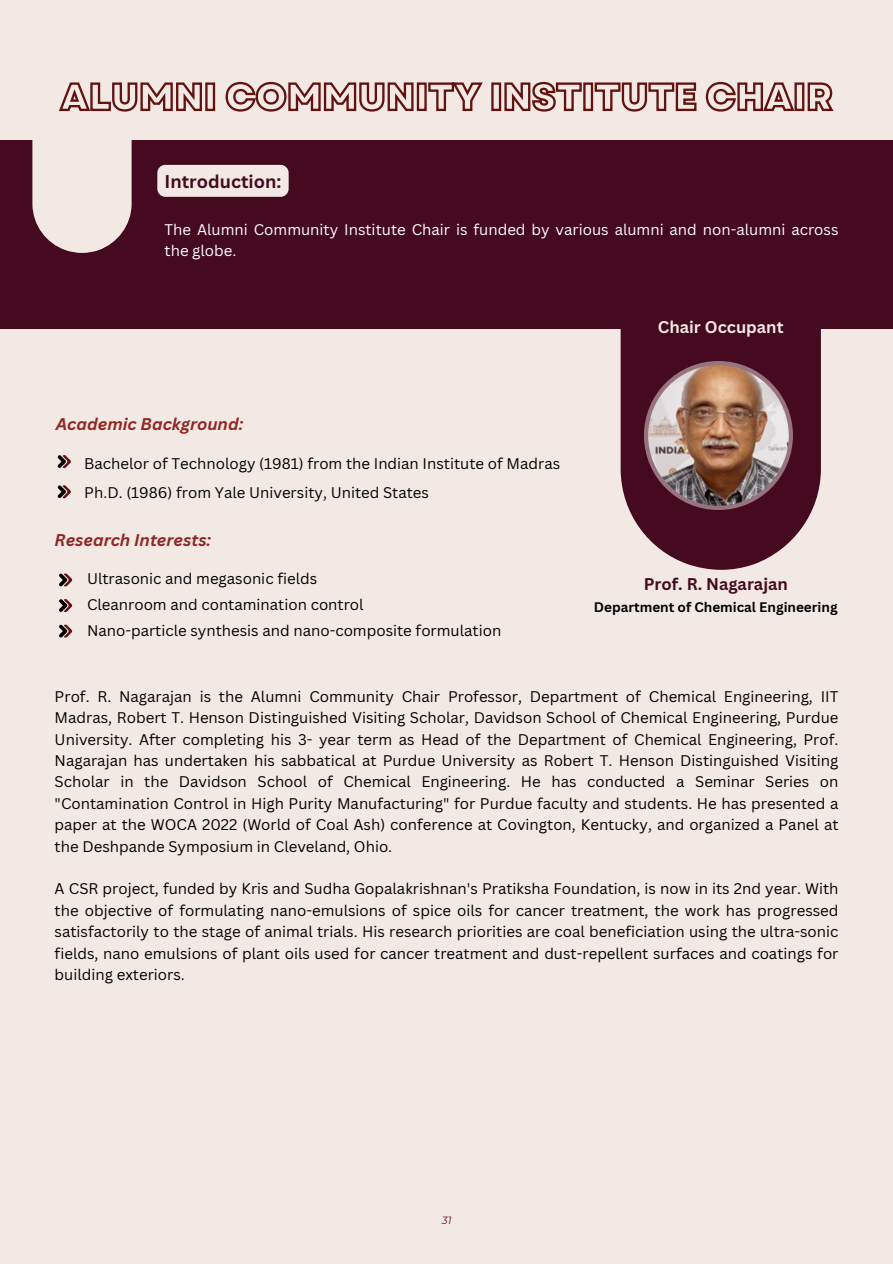
<style>
.page{position:relative;width:893px;height:1264px;background:#fff}
.page>*{position:absolute;margin:0;border:0;box-sizing:border-box;transform-origin:0 0}
.t1{font:700 18px "Canva Sans";color:#450920}
.t2{font:italic 700 16.5px "Canva Sans";color:#902723}
.t3{font:700 16.5px "Canva Sans";color:#450920}
.t4{font:700 16.5px "Canva Sans";color:#f2e9e4}
.t5{font:15px/21.3px "Canva Sans";color:#000;text-align:justify}
.t6{font:15px/21.3px "Canva Sans";color:#fff}
.t7{font:700 13.5px "Canva Sans";color:#000}
.t8{font:italic 10.5px "Montserrat";color:#621310}
</style>
<div class="page">
<div style="left:0;top:0;width:892px;height:1263px;background:#f2e9e4"></div>
<div style="left:0;top:140px;width:892px;height:188px;background:#450920"></div>
<svg style="left:32px;top:140px;width:100px;height:113px;background:#e0d2cf"></svg>
<svg style="left:620px;top:328px;width:200px;height:241px;fill:#450920"></svg>
<svg style="left:644px;top:361px;width:148px;height:148px;background:#5e293c"></svg>
<img style="left:648px;top:365px;width:140px;height:141px;border-radius:50%">
<svg style="left:58px;top:455px;width:13px;height:13px"></svg>
<svg style="left:59px;top:573px;width:13px;height:13px"></svg>
<svg style="left:59px;top:624px;width:13px;height:14px"></svg>
<svg style="left:59px;top:599px;width:13px;height:13px"></svg>
<svg style="left:58px;top:485px;width:13px;height:13px"></svg>
<svg style="left:59px;top:81px;width:775px;height:31px"></svg>
<div style="left:157px;top:165px;width:131px;height:32px;background:#f2e9e4;border-radius:8px"></div>
<p class="t1" style="left:164px;top:168px;width:118px">Introduction:</p>
<h1 class="t6" style="left:164px;top:218px;width:675px">The Alumni Community Institute Chair is funded by various alumni and non-alumni across the globe.</h1>
<p class="t2" style="left:56px;top:413px;width:189px">Academic Background:</p>
<p class="t5" style="left:84px;top:452px;width:477px">Bachelor of Technology (1981) from the Indian Institute of Madras</p>
<p class="t5" style="left:84px;top:481px;width:346px">Ph.D. (1986) from Yale University, United States</p>
<p class="t2" style="left:55px;top:528px;width:158px">Research Interests:</p>
<p class="t5" style="left:87px;top:567px;width:232px">Ultrasonic and megasonic fields</p>
<h2 class="t5" style="left:87px;top:593px;width:278px">Cleanroom and contamination control</h2>
<p class="t5" style="left:87px;top:619px;width:416px">Nano-particle synthesis and nano-composite formulation</p>
<p class="t4" style="left:657px;top:316px;width:127px">Chair Occupant</p>
<h2 class="t3" style="left:643px;top:572px;width:146px">Prof. R. Nagarajan</h2>
<h2 class="t7" style="left:593px;top:597px;width:245px">Department of Chemical Engineering</h2>
<p class="t5" style="left:55px;top:685px;width:785px">Prof. R. Nagarajan is the Alumni Community Chair Professor, Department of Chemical Engineering, IIT Madras, Robert T. Henson Distinguished Visiting Scholar, Davidson School of Chemical Engineering, Purdue University. After completing his 3- year term as Head of the Department of Chemical Engineering, Prof.<br>Nagarajan has undertaken his sabbatical at Purdue University as Robert T. Henson Distinguished Visiting Scholar in the Davidson School of Chemical Engineering. He has conducted a Seminar Series on "Contamination Control in High Purity Manufacturing" for Purdue faculty and students. He has presented a paper at the WOCA 2022 (World of Coal Ash) conference at Covington, Kentucky, and organized a Panel at the Deshpande Symposium in Cleveland, Ohio.</p>
<p class="t5" style="left:55px;top:878px;width:785px">A CSR project, funded by Kris and Sudha Gopalakrishnan's Pratiksha Foundation, is now in its 2nd year. With the objective of formulating nano-emulsions of spice oils for cancer treatment, the work has progressed satisfactorily to the stage of animal trials. His research priorities are coal beneficiation using the ultra-sonic fields, nano emulsions of plant oils used for cancer treatment and dust-repellent surfaces and coatings for building exteriors.</p>
<p class="t8" style="left:442px;top:1213px;width:11px">31</p>
</div>
